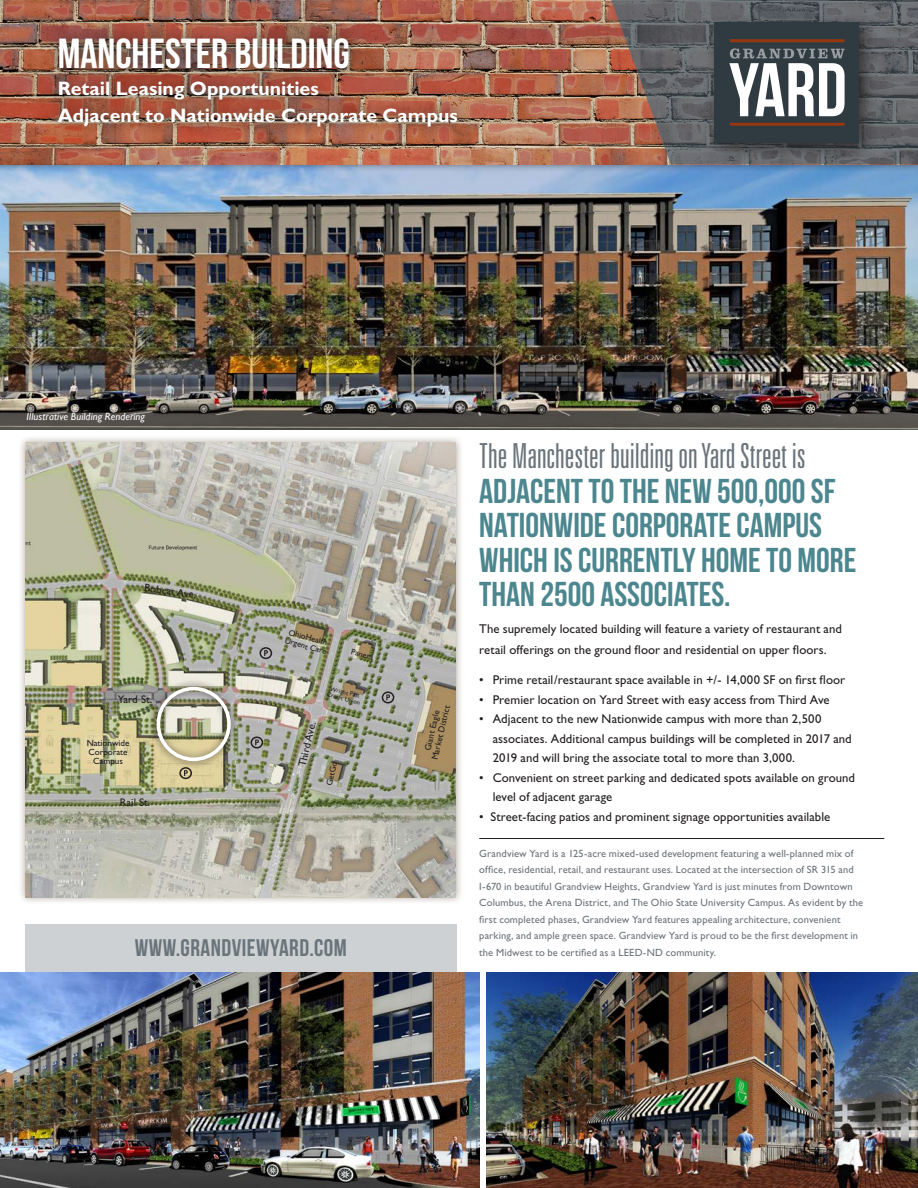
<style>
.page{position:relative;width:918px;height:1188px;background:#fff}
.page>*{position:absolute;margin:0;border:0;box-sizing:border-box;transform-origin:0 0}
.t1{font:42px "Bebas Neue";color:#fff}
.t2{font:34.5px/34.5px "Bebas Neue";color:#4c868e}
.t3{font:300 ultra-condensed 34.5px "Univers";color:#6a747b}
.t4{font:24px "Bebas Neue";letter-spacing:.02em;color:#6a747b}
.t5{font:700 19.5px "Gill Sans";color:#fff}
.t6{font:12.75px/19.5px "Gill Sans";letter-spacing:.005em;color:#231f20}
.t7{font:11.1px "Gill Sans";color:#231f20}
.t8{font:10.5px/16.5px "Gill Sans";letter-spacing:.01em;color:#6a747b}
.t9{font:italic 10.5px "Gill Sans";letter-spacing:.015em;color:#fff}
.t10{font:9px "Gill Sans";color:#231f20}
.t11{font:8.55px "Gill Sans";color:#231f20}
.t12{font:8.4px "Gill Sans";color:#231f20}
.t13{font:6.3px "Gill Sans";color:#231f20}
</style>
<div class="page">
<img style="left:0;top:172px;width:918px;height:257px">
<div style="left:0;top:0;width:918px;height:172px;background:#231f20;opacity:.55"></div>
<img style="left:0;top:0;width:606px;height:164px">
<img style="left:611px;top:0;width:307px;height:164px">
<div style="left:704px;top:12px;width:176px;height:151px;background:#231f20;opacity:.75"></div>
<div style="left:715px;top:22px;width:144px;height:121px;background:#2f3b41"></div>
<svg style="left:729px;top:48px;width:116px;height:68px"></svg>
<hr style="left:730px;top:39px;width:115px;height:3px;background:#95380d">
<hr style="left:730px;top:123px;width:115px;height:3px;background:#95380d">
<hr style="left:479px;top:838px;width:405px;height:1px;background:#231f20">
<div style="left:44px;top:23px;width:427px;height:117px;background:#231f20;opacity:.75"></div>
<div style="left:25px;top:924px;width:432px;height:48px;background:#cdd1d3"></div>
<div style="left:18px;top:435px;width:446px;height:470px;background:#67503d;opacity:.53"></div>
<img style="left:26px;top:443px;width:430px;height:454px">
<div style="left:78px;top:730px;width:60px;height:44px;background:#fff;opacity:.75"></div>
<div style="left:149px;top:679px;width:89px;height:90px;background:#231f20;opacity:.75"></div>
<div style="left:157px;top:687px;width:74px;height:74px;border:4px solid #fff;border-radius:50%"></div>
<div style="left:179px;top:767px;width:13px;height:12px;border:2px solid #231f20;border-radius:50%"></div>
<svg style="left:184px;top:770px;width:4px;height:6px"></svg>
<div style="left:251px;top:737px;width:12px;height:12px;border:2px solid #231f20;border-radius:50%"></div>
<svg style="left:255px;top:740px;width:4px;height:5px"></svg>
<div style="left:260px;top:647px;width:12px;height:12px;border:2px solid #231f20;border-radius:50%"></div>
<svg style="left:264px;top:650px;width:4px;height:6px"></svg>
<div style="left:382px;top:691px;width:12px;height:12px;border:2px solid #231f20;border-radius:50%"></div>
<svg style="left:386px;top:694px;width:4px;height:6px"></svg>
<img style="left:486px;top:972px;width:432px;height:216px">
<img style="left:0;top:972px;width:479px;height:216px">
<p class="t1" style="left:58px;top:30px;width:294px">MANCHESTER BUILDING</p>
<p class="t5" style="left:58px;top:77px;width:263px">Retail Leasing Opportunities</p>
<p class="t5" style="left:58px;top:104px;width:402px">Adjacent to Nationwide Corporate Campus</p>
<p class="t9" style="left:27px;top:410px;width:120px">Illustrative Building Rendering</p>
<p class="t7" style="left:145px;top:581px;width:54px;rotate:8deg">Bobcat Ave.</p>
<p class="t7" style="left:118px;top:693px;width:36px">Yard St.</p>
<p class="t10" style="left:87px;top:737px;width:44px">Nationwide</p>
<p class="t10" style="left:88px;top:746px;width:41px">Corporate</p>
<p class="t10" style="left:93px;top:755px;width:31px">Campus</p>
<p class="t7" style="left:120px;top:795px;width:32px">Rail St.</p>
<p class="t12" style="left:290px;top:627px;width:41px;rotate:15deg">OhioHealth</p>
<p class="t12" style="left:286px;top:636px;width:44px;rotate:15deg">Urgent Care</p>
<p class="t12" style="left:353px;top:646px;width:24px;rotate:15deg">Panera</p>
<p class="t7" style="left:296px;top:765px;width:48px;rotate:-77deg">Third Ave.</p>
<p class="t13" style="left:331px;top:685px;width:32px;rotate:14deg">Wright Patt</p>
<p class="t13" style="left:328px;top:691px;width:36px;rotate:14deg">Credit Union</p>
<p class="t11" style="left:324px;top:784px;width:26px;rotate:-77deg">GetGo</p>
<p class="t4" style="left:135px;top:934px;width:214px">WWW.GRANDVIEWYARD.COM</p>
<p class="t10" style="left:430px;top:759px;width:57px;rotate:-77deg">Market District</p>
<p class="t10" style="left:422px;top:749px;width:42px;rotate:-77deg">Giant Eagle</p>
<p class="t3" style="left:479px;top:438px;width:328px">The Manchester building on Yard Street is</p>
<p class="t2" style="left:479px;top:473px;width:379px">ADJACENT TO THE NEW 500,000 SF<br>NATIONWIDE CORPORATE CAMPUS<br>WHICH IS CURRENTLY HOME TO MORE<br>THAN 2500 ASSOCIATES.</p>
<p class="t6" style="left:479px;top:619px;width:364px">The supremely located building will feature a variety of restaurant and</p>
<p class="t6" style="left:479px;top:640px;width:349px">retail offerings on the ground floor and residential on upper floors.</p>
<p class="t6" style="left:479px;top:670px;width:368px">• Prime retail/restaurant space available in +/- 14,000 SF on first floor</p>
<p class="t6" style="left:479px;top:690px;width:352px">• Premier location on Yard Street with easy access from Third Ave</p>
<p class="t6" style="left:493px;top:709px;width:361px;text-indent:-14px">• Adjacent to the new Nationwide campus with more than 2,500 associates. Additional campus buildings will be completed in 2017 and<br>2019 and will bring the associate total to more than 3,000.</p>
<p class="t6" style="left:479px;top:768px;width:377px">• Convenient on street parking and dedicated spots available on ground</p>
<p class="t6" style="left:493px;top:787px;width:121px">level of adjacent garage</p>
<p class="t6" style="left:479px;top:807px;width:353px">• Street-facing patios and prominent signage opportunities available</p>
<p class="t8" style="left:479px;top:845px;width:385px">Grandview Yard is a 125-acre mixed-used development featuring a well-planned mix of office, residential, retail, and restaurant uses. Located at the intersection of SR 315 and I-670 in beautiful Grandview Heights, Grandview Yard is just minutes from Downtown Columbus, the Arena District, and The Ohio State University Campus. As evident by the first completed phases, Grandview Yard features appealing architecture, convenient parking, and ample green space. Grandview Yard is proud to be the first development in the Midwest to be certified as a LEED-ND community.</p>
</div>
